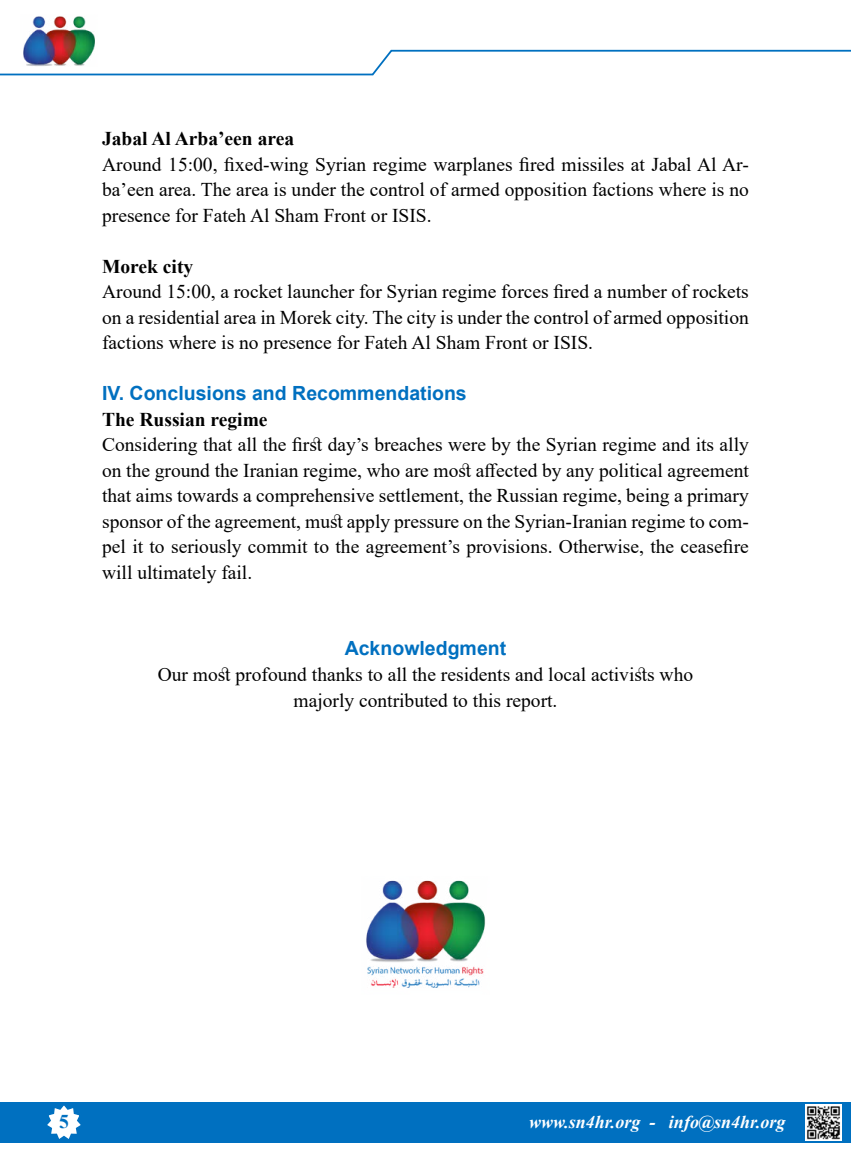
<style>
.page{position:relative;width:851px;height:1170px;background:#fff}
.page>*{position:absolute;margin:0;border:0;box-sizing:border-box;transform-origin:0 0}
.t1{font:19.5px/25.5px "Times New Roman";color:#000;text-align:justify}
.t2{font:700 19.5px "Arial";color:#0070c0}
.t3{font:700 19.5px "Times New Roman";color:#000}
.t4{font:700 19.5px "Times New Roman";color:#0070c0}
.t5{font:italic 700 18px "Times New Roman";color:#fff}
</style>
<div class="page">
<img style="left:23px;top:16px;width:72px;height:33px">
<div style="left:0;top:1101px;width:850px;height:41px;background:#0070c0"></div>
<svg style="left:44px;top:1101px;width:40px;height:38px"></svg>
<svg style="left:0;top:49px;width:850px;height:27px"></svg>
<img style="left:805px;top:1104px;width:36px;height:36px">
<img style="left:366px;top:880px;width:120px;height:108px">
<p class="t3" style="left:102px;top:124px;width:193px">Jabal Al Arba’een area</p>
<p class="t1" style="left:102px;top:176px;width:648px">ba’een area. The area is under the control of armed opposition factions where is no</p>
<p class="t1" style="left:102px;top:151px;width:648px">Around 15:00, fixed-wing Syrian regime warplanes fired missiles at Jabal Al Ar-</p>
<p class="t1" style="left:102px;top:202px;width:331px">presence for Fateh Al Sham Front or ISIS.</p>
<p class="t3" style="left:102px;top:252px;width:93px">Morek city</p>
<p class="t1" style="left:102px;top:278px;width:648px">Around 15:00, a rocket launcher for Syrian regime forces fired a number of rockets on a residential area in Morek city. The city is under the control of armed opposition factions where is no presence for Fateh Al Sham Front or ISIS.</p>
<p class="t2" style="left:102px;top:379px;width:366px">IV. Conclusions and Recommendations</p>
<p class="t3" style="left:102px;top:405px;width:167px">The Russian regime</p>
<p class="t1" style="left:102px;top:431px;width:648px">Considering that all the first day s’ breaches were by the Syrian regime and its ally on the ground the Iranian regime, who are most affected by any political agreement that aims towards a comprehensive settlement, the Russian regime, being a primary</p>
<p class="t1" style="left:102px;top:533px;width:648px">pel it to seriously commit to the agreement s’ provisions. Otherwise, the ceasefire</p>
<p class="t1" style="left:102px;top:508px;width:648px">sponsor of the agreement, must apply pressure on the Syrian-Iranian regime to com-</p>
<p class="t1" style="left:102px;top:559px;width:152px">will ultimately fail.</p>
<p class="t2" style="left:344px;top:634px;width:163px">Acknowledgment</p>
<p class="t1" style="left:158px;top:661px;width:537px;text-align:center">Our most profound thanks to all the residents and local activists who majorly contributed to this report.</p>
<p class="t4" style="left:59px;top:1106px;width:11px">5</p>
<p class="t5" style="left:529px;top:1108px;width:113px">www.sn4hr.org</p>
<p class="t5" style="left:649px;top:1108px;width:7px">-</p>
<p class="t5" style="left:669px;top:1108px;width:118px">info@sn4hr.org</p>
</div>
